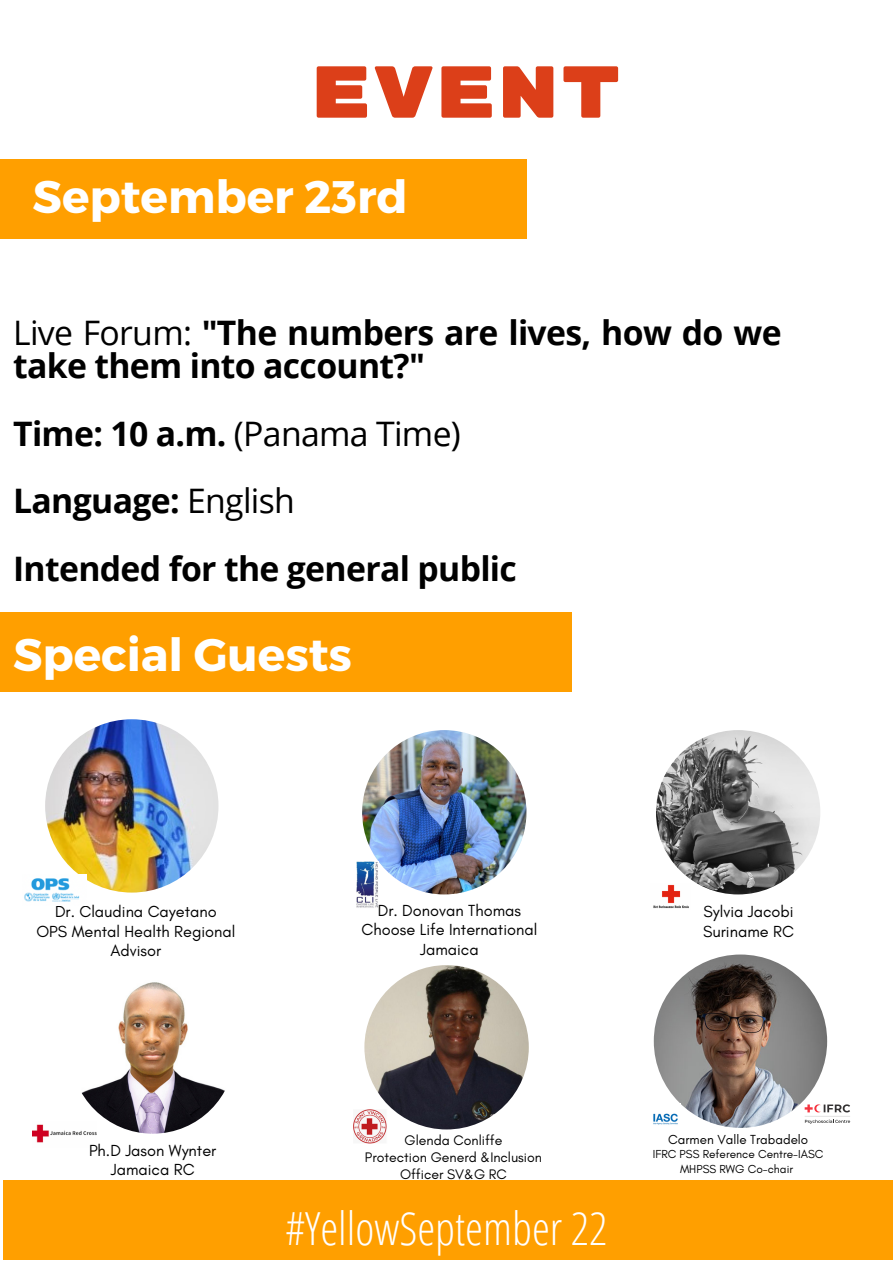
<style>
.page{position:relative;width:893px;height:1263px;background:#fff}
.page>*{position:absolute;margin:0;border:0;box-sizing:border-box;transform-origin:0 0}
.t1{font:73.35px "Rubik Mono One";color:#dc3f19}
.t2{font:700 45.6px "Montserrat";color:#fff}
.t3{font:300 45.6px "Open Sans Condensed";color:#fff}
.t4{font:700 33.75px/67.5px "Open Sans";letter-spacing:-.02em;color:#000}
.t5{font:16.35px/19.1px "Glacial Indifference";color:#000;text-align:center}
.t6{font:14.1px/16.9px "Glacial Indifference";color:#000;text-align:center}
.t7{font:13.35px "Glacial Indifference";color:#000}
.t8{font:11.85px/14.1px "Glacial Indifference";color:#000;text-align:center}
.s1{font-weight:400}
</style>
<div class="page">
<div style="left:0;top:159px;width:526px;height:80px;background:#ff9f00"></div>
<div style="left:0;top:612px;width:571px;height:80px;background:#ff9f00"></div>
<div style="left:3px;top:1179px;width:890px;height:80px;background:#ff9f00"></div>
<img style="left:656px;top:730px;width:164px;height:164px;border-radius:50%">
<img style="left:654px;top:954px;width:173px;height:174px;border-radius:50%">
<img style="left:362px;top:730px;width:164px;height:164px;border-radius:50%">
<img style="left:70px;top:969px;width:165px;height:165px;border-radius:50%">
<img style="left:45px;top:719px;width:173px;height:173px;border-radius:50%">
<img style="left:24px;top:874px;width:63px;height:28px">
<img style="left:653px;top:884px;width:36px;height:25px">
<img style="left:33px;top:1124px;width:63px;height:19px">
<img style="left:356px;top:861px;width:22px;height:47px">
<img style="left:653px;top:1103px;width:28px;height:22px">
<svg style="left:804px;top:1104px;width:46px;height:8px"></svg>
<hr style="left:804px;top:1116px;width:46px;height:1px;background:#e3e3e3">
<svg style="left:805px;top:1119px;width:45px;height:4px"></svg>
<img style="left:364px;top:965px;width:165px;height:164px;border-radius:50%">
<img style="left:353px;top:1110px;width:34px;height:34px">
<h1 class="t1" style="left:310px;top:49px;width:313px">EVENT</h1>
<h2 class="t2" style="left:33px;top:167px;width:377px">September 23rd</h2>
<h3 class="t4" style="left:13px;top:315px;width:770px;line-height:33.8px"><span class="s1">Live Forum:</span> "The numbers are lives, how do we take them into account?"</h3>
<h3 class="t4" style="left:13px;top:399px;width:505px">Time: 10 a.m. <span class="s1">(Panama Time)<br></span>Language: <span class="s1">English<br></span>Intended for the general public</h3>
<h2 class="t2" style="left:13px;top:625px;width:340px">Special Guests</h2>
<p class="t5" style="left:36px;top:902px;width:200px">Dr. Claudina Cayetano<br>OPS Mental Health Regional<br>Advisor</p>
<p class="t5" style="left:362px;top:901px;width:177px">Dr. Donovan Thomas<br>Choose Life International<br>Jamaica</p>
<p class="t5" style="left:703px;top:902px;width:92px;text-align:left">Sylvia Jacobi<br>Suriname RC</p>
<p class="t5" style="left:89px;top:1141px;width:129px">Ph.D Jason Wynter<br>Jamaica RC</p>
<p class="t6" style="left:365px;top:1131px;width:179px">Glenda Conliffe<br>Protection Generd &amp;Inclusion<br>Officer SV&amp;G RC</p>
<p class="t7" style="left:668px;top:1131px;width:142px">Carmen Valle Trabadelo</p>
<p class="t8" style="left:653px;top:1147px;width:172px">IFRC PSS Reference Centre-IASC<br>MHPSS RWG Co-chair</p>
<h2 class="t3" style="left:286px;top:1196px;width:323px">#YellowSeptember 22</h2>
</div>
